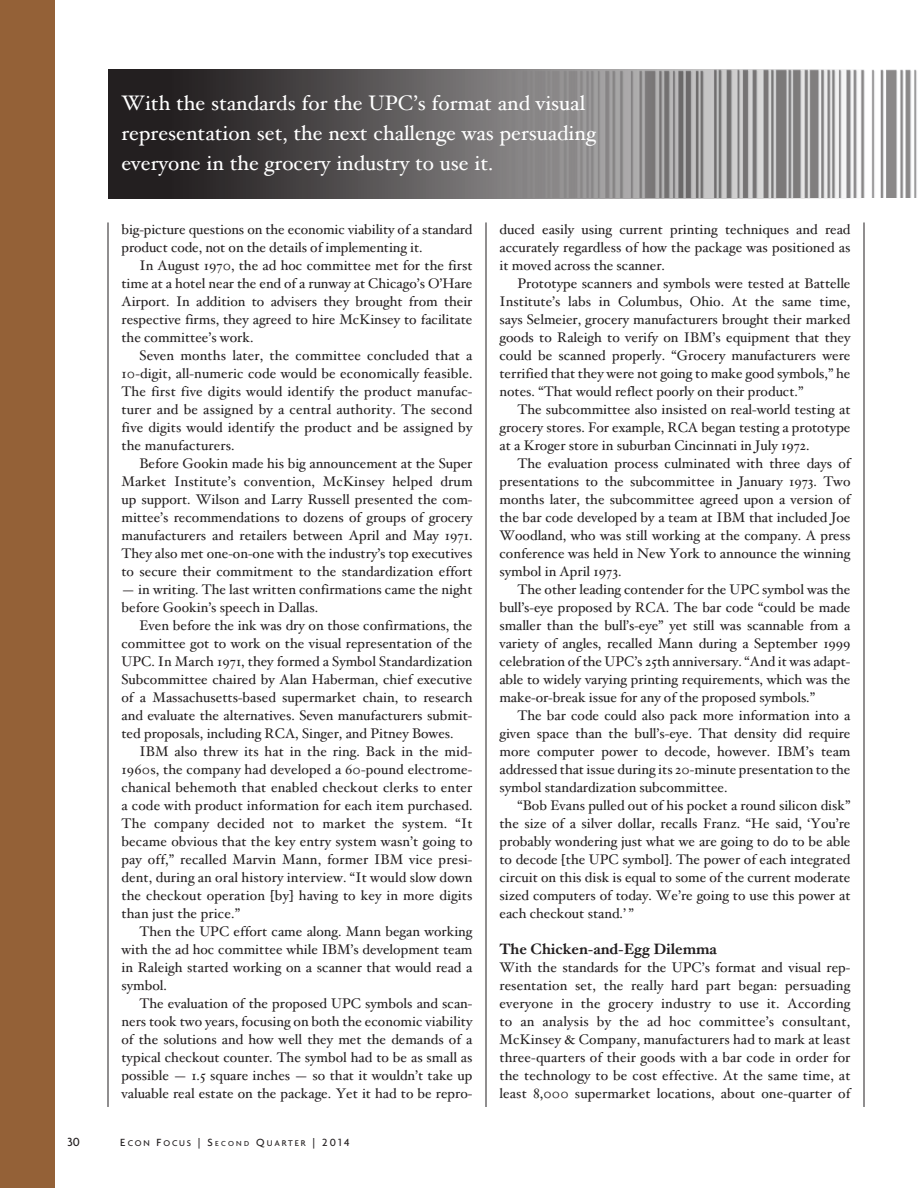
<style>
.page{position:relative;width:918px;height:1188px;background:#fff}
.page>*{position:absolute;margin:0;border:0;box-sizing:border-box;transform-origin:0 0}
.t1{font:21px/30px "Hoefler Text";color:#fff}
.t2{font:700 15px "Hoefler Text";color:#231f20}
.t3{font:13.95px/18px "Hoefler Text";color:#231f20;text-align:justify}
.t4{font:500 12.75px "Agenda";color:#231f20}
.t5{font:500 9px "Agenda";letter-spacing:.2em;color:#231f20}
.s1{font-size:11.25px}
.s2{font-size:7.8px}
</style>
<div class="page">
<img style="left:864px;top:69px;width:53px;height:128px">
<img style="left:109px;top:69px;width:755px;height:129px">
<hr style="left:108px;top:222px;width:1px;height:885px;background:#231f20">
<hr style="left:486px;top:222px;width:1px;height:885px;background:#231f20">
<hr style="left:864px;top:222px;width:1px;height:885px;background:#231f20">
<div style="left:0;top:0;width:54px;height:1188px;background:#946137"></div>
<h1 class="t1" style="left:122px;top:87px;width:476px">With the standards for the UPC’s format and visual representation set, the next challenge was persuading everyone in the grocery industry to use it.</h1>
<p class="t3" style="left:122px;top:221px;width:353px">big-picture questions on the economic viability of a standard product code, not on the details of implementing it.</p>
<p class="t3" style="left:122px;top:257px;width:353px;text-indent:18px">In August 1970, the ad hoc committee met for the first time at a hotel near the end of a runway at Chicago’s O’Hare Airport. In addition to advisers they brought from their respective firms, they agreed to hire McKinsey to facilitate the committee’s work.</p>
<p class="t3" style="left:122px;top:347px;width:353px;text-indent:18px">Seven months later, the committee concluded that a 10-digit, all-numeric code would be economically feasible.<br>The first five digits would identify the product manufac&shy;turer and be assigned by a central authority. The second five digits would identify the product and be assigned by the manufacturers.</p>
<p class="t3" style="left:122px;top:455px;width:353px;text-indent:18px">Before Gookin made his big announcement at the Super Market Institute’s convention, McKinsey helped drum up support. Wilson and Larry Russell presented the com&shy;mittee’s recommendations to dozens of groups of grocery manufacturers and retailers between April and May 1971.<br>They also met one-on-one with the industry’s top executives to secure their commitment to the standardization effort</p>
<p class="t3" style="left:122px;top:581px;width:353px">— in writing. The last written confirmations came the night before Gookin’s speech in Dallas.</p>
<p class="t3" style="left:122px;top:617px;width:353px;text-indent:18px">Even before the ink was dry on those confirmations, the committee got to work on the visual representation of the UPC. In March 1971, they formed a Symbol Standardization Subcommittee chaired by Alan Haberman, chief executive of a Massachusetts-based supermarket chain, to research and evaluate the alternatives. Seven manufacturers submit&shy;ted proposals, including RCA, Singer, and Pitney Bowes.</p>
<p class="t3" style="left:122px;top:743px;width:353px;text-indent:18px">IBM also threw its hat in the ring. Back in the mid-1960s, the company had developed a 60-pound electrome&shy;chanical behemoth that enabled checkout clerks to enter a code with product information for each item purchased.<br>The company decided not to market the system. “It became obvious that the key entry system wasn’t going to pay off,” recalled Marvin Mann, former IBM vice presi&shy;dent, during an oral history interview. “It would slow down the checkout operation [by] having to key in more digits than just the price.”</p>
<p class="t3" style="left:122px;top:923px;width:353px;text-indent:18px">Then the UPC effort came along. Mann began working with the ad hoc committee while IBM’s development team in Raleigh started working on a scanner that would read a symbol.</p>
<p class="t3" style="left:122px;top:995px;width:353px;text-indent:18px">The evaluation of the proposed UPC symbols and scan&shy;ners took two years, focusing on both the economic viability of the solutions and how well they met the demands of a typical checkout counter. The symbol had to be as small as possible — 1.5 square inches — so that it wouldn’t take up valuable real estate on the package. Yet it had to be repro-</p>
<p class="t4" style="left:68px;top:1134px;width:14px">30</p>
<p class="t5" style="left:120px;top:1138px;width:231px"><span class="s1">E</span>CON <span class="s1">F</span>OCUS <span class="s1">|</span> <span class="s1">S</span><span class="s2">ECOND</span> <span class="s1">Q</span>UARTER <span class="s1">| 2014</span></p>
<p class="t3" style="left:500px;top:221px;width:353px">duced easily using current printing techniques and read accurately regardless of how the package was positioned as it moved across the scanner.</p>
<p class="t3" style="left:500px;top:275px;width:353px;text-indent:18px">Prototype scanners and symbols were tested at Battelle Institute’s labs in Columbus, Ohio. At the same time, says Selmeier, grocery manufacturers brought their marked goods to Raleigh to verify on IBM’s equipment that they could be scanned properly. “Grocery manufacturers were terrified that they were not going to make good symbols,” he notes. “That would reflect poorly on their product.”</p>
<p class="t3" style="left:500px;top:401px;width:353px;text-indent:18px">The subcommittee also insisted on real-world testing at grocery stores. For example, RCA began testing a prototype at a Kroger store in suburban Cincinnati in July 1972.</p>
<p class="t3" style="left:500px;top:455px;width:353px;text-indent:18px">The evaluation process culminated with three days of presentations to the subcommittee in January 1973. Two months later, the subcommittee agreed upon a version of the bar code developed by a team at IBM that included Joe Woodland, who was still working at the company. A press conference was held in New York to announce the winning symbol in April 1973.</p>
<p class="t3" style="left:500px;top:581px;width:353px;text-indent:18px">The other leading contender for the UPC symbol was the bull’s-eye proposed by RCA. The bar code “could be made smaller than the bull’s-eye” yet still was scannable from a variety of angles, recalled Mann during a September 1999 celebration of the UPC’s 25th anniversary. “And it was adapt&shy;able to widely varying printing requirements, which was the make-or-break issue for any of the proposed symbols.”</p>
<p class="t3" style="left:500px;top:707px;width:353px;text-indent:18px">The bar code could also pack more information into a given space than the bull’s-eye. That density did require more computer power to decode, however. IBM’s team addressed that issue during its 20-minute presentation to the symbol standardization subcommittee.</p>
<p class="t3" style="left:500px;top:797px;width:353px;text-indent:18px">“Bob Evans pulled out of his pocket a round silicon disk” the size of a silver dollar, recalls Franz. “He said, ‘You’re probably wondering just what we are going to do to be able to decode [the UPC symbol]. The power of each integrated circuit on this disk is equal to some of the current moderate sized computers of today. We’re going to use this power at each checkout stand.’ ”</p>
<p class="t2" style="left:500px;top:940px;width:219px">The Chicken-and-Egg Dilemma</p>
<p class="t3" style="left:500px;top:959px;width:353px">With the standards for the UPC’s format and visual rep&shy;resentation set, the really hard part began: persuading everyone in the grocery industry to use it. According to an analysis by the ad hoc committee’s consultant, McKinsey &amp; Company, manufacturers had to mark at least three-quarters of their goods with a bar code in order for the technology to be cost effective. At the same time, at least 8,000 supermarket locations, about one-quarter of</p>
</div>
